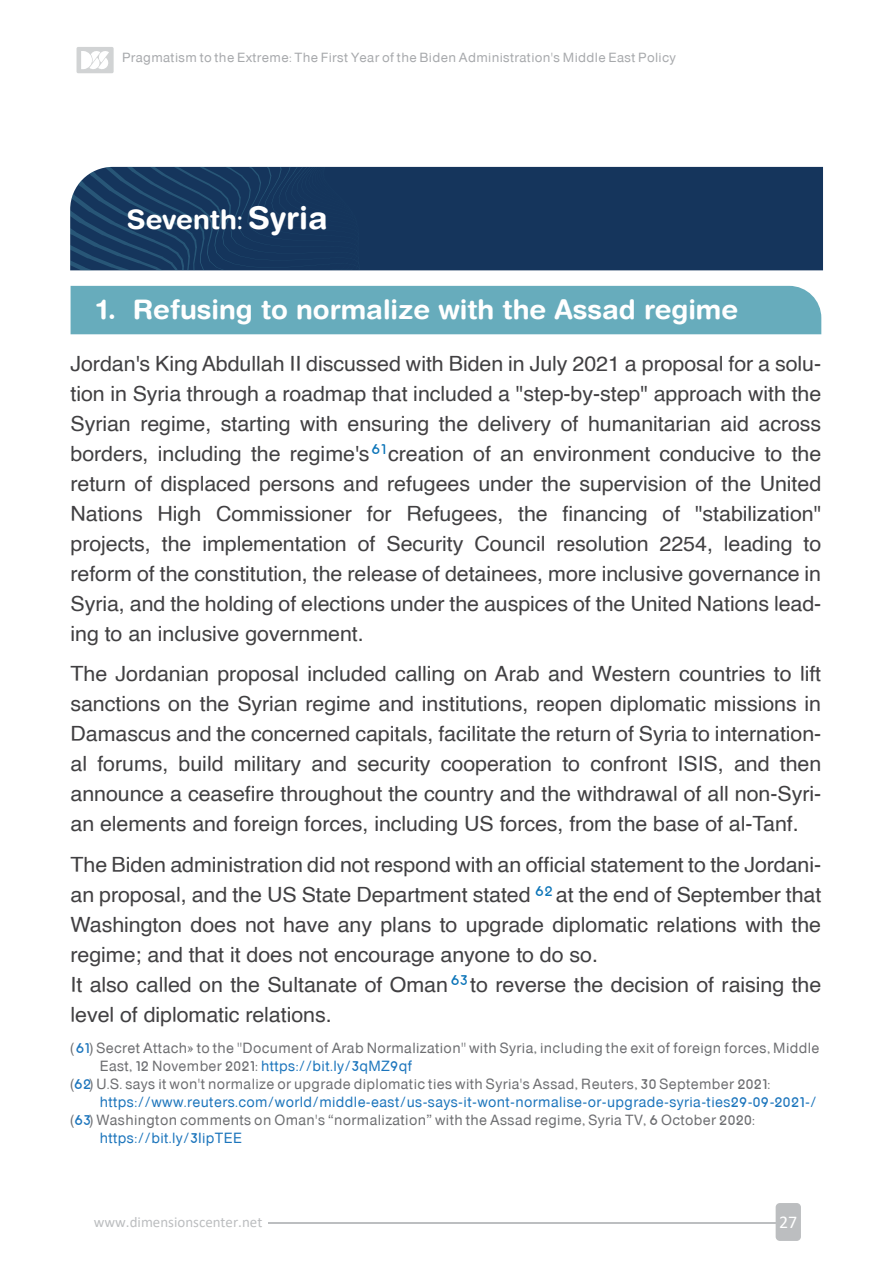
<style>
.page{position:relative;width:893px;height:1263px;background:#fff}
.page>*{position:absolute;margin:0;border:0;box-sizing:border-box;transform-origin:0 0}
.t1{font:700 27px "Helvetica Rounded";letter-spacing:-.005em;color:#fff}
.t2{font:21px/30px "Helvetica";letter-spacing:-.005em;color:#414042;text-align:justify}
.t3{font:18px "Calibri";color:#fff}
.t4{font:15px/18px "be IN Normal";letter-spacing:.025em;color:#6d6e71}
.t5{font:15px "be IN Normal";letter-spacing:.025em;color:#1c75bc}
.t6{font:15px "Calibri";color:#bcbec0}
.t7{font:15px "be IN Normal";color:#0b74b8}
.t8{font:13.5px "be IN Normal";letter-spacing:.025em;color:#a7a9ac}
.s1{font-family:"Myriad Pro";font-weight:400}
.s2{font-size:31.5px}
.s3{color:#1c75bc}
</style>
<div class="page">
<div style="left:70px;top:167px;width:753px;height:103px;background:#15355c"></div>
<div style="left:71px;top:286px;width:750px;height:48px;background:#67acbc"></div>
<div style="left:776px;top:1203px;width:25px;height:38px;background:#bcbec0;border-radius:4px"></div>
<hr style="left:268px;top:1222px;width:508px;height:2px;background:#bcbec0">
<div style="left:77px;top:47px;width:37px;height:26px;background:#d1d3d4;border-radius:2px"></div>
<svg style="left:81px;top:51px;width:28px;height:18px"></svg>
<p class="t8" style="left:122px;top:50px;width:555px">Pragmatism to the Extreme: The First Year of the Biden Administration's Middle East Policy</p>
<p class="t1" style="left:127px;top:203px;width:202px">Seventh<span class="s1">:</span> <span class="s2">Syria</span></p>
<p class="t1" style="left:97px;top:293px;width:643px">1. Refusing to normalize with the Assad regime</p>
<p class="t2" style="left:70px;top:349px;width:752px">Jordan's King Abdullah II discussed with Biden in July 2021 a proposal for a solu&shy;tion in Syria through a roadmap that included a "step-by-step" approach with the Syrian regime, starting with ensuring the delivery of humanitarian aid across borders, including the regime's creation of an environment conducive to the return of displaced persons and refugees under the supervision of the United Nations High Commissioner for Refugees, the financing of "stabilization" projects, the implementation of Security Council resolution 2254, leading to reform of the constitution, the release of detainees, more inclusive governance in Syria, and the holding of elections under the auspices of the United Nations lead&shy;ing to an inclusive government.</p>
<p class="t2" style="left:70px;top:659px;width:752px">The Jordanian proposal included calling on Arab and Western countries to lift sanctions on the Syrian regime and institutions, reopen diplomatic missions in Damascus and the concerned capitals, facilitate the return of Syria to internation&shy;al forums, build military and security cooperation to confront ISIS, and then announce a ceasefire throughout the country and the withdrawal of all non-Syri&shy;an elements and foreign forces, including US forces, from the base of al-Tanf.</p>
<p class="t2" style="left:70px;top:850px;width:752px;text-align:left">The Biden administration did not respond with an official statement to the Jordani&shy;an proposal, and the US State Department stated at the end of September that Washington does not have any plans to upgrade diplomatic relations with the regime; and that it does not encourage anyone to do so.<br>It also called on the Sultanate of Oman to reverse the decision of raising the level of diplomatic relations.</p>
<p class="t7" style="left:372px;top:440px;width:16px">٦١</p>
<p class="t7" style="left:535px;top:882px;width:19px">٦٢</p>
<p class="t7" style="left:451px;top:971px;width:19px">٦٣</p>
<p class="t4" style="left:100px;top:1038px;width:721px;text-indent:-30px">( ) Secret Attaché to the "Document of Arab Normalization" with Syria, including the exit of foreign forces, Middle<br>East, ١٢ November ٢٠٢١: <span class="s3">https://bit.ly/٣qMZ٩qf</span></p>
<p class="t5" style="left:76px;top:1039px;width:15px">٦١</p>
<p class="t4" style="left:70px;top:1075px;width:702px">( ) U.S. says it won't normalize or upgrade diplomatic ties with Syria's Assad, Reuters, ٣٠ September ٢٠٢١:</p>
<p class="t5" style="left:100px;top:1093px;width:718px">https://www.reuters.com/world/middle-east/us-says-it-wont-normalise-or-upgrade-syria-ties٢٩-٠٩-٢٠٢١-/</p>
<p class="t5" style="left:74px;top:1075px;width:18px">٦٢</p>
<p class="t4" style="left:70px;top:1111px;width:686px">( ) Washington comments on Oman's “normalization” with the Assad regime, Syria TV, ٦ October ٢٠٢٠:</p>
<p class="t5" style="left:100px;top:1129px;width:144px">https://bit.ly/٣IipTEE</p>
<p class="t5" style="left:74px;top:1111px;width:18px">٦٣</p>
<p class="t6" style="left:94px;top:1211px;width:170px">www.dimensionscenter.net</p>
<p class="t3" style="left:779px;top:1209px;width:20px">27</p>
</div>
